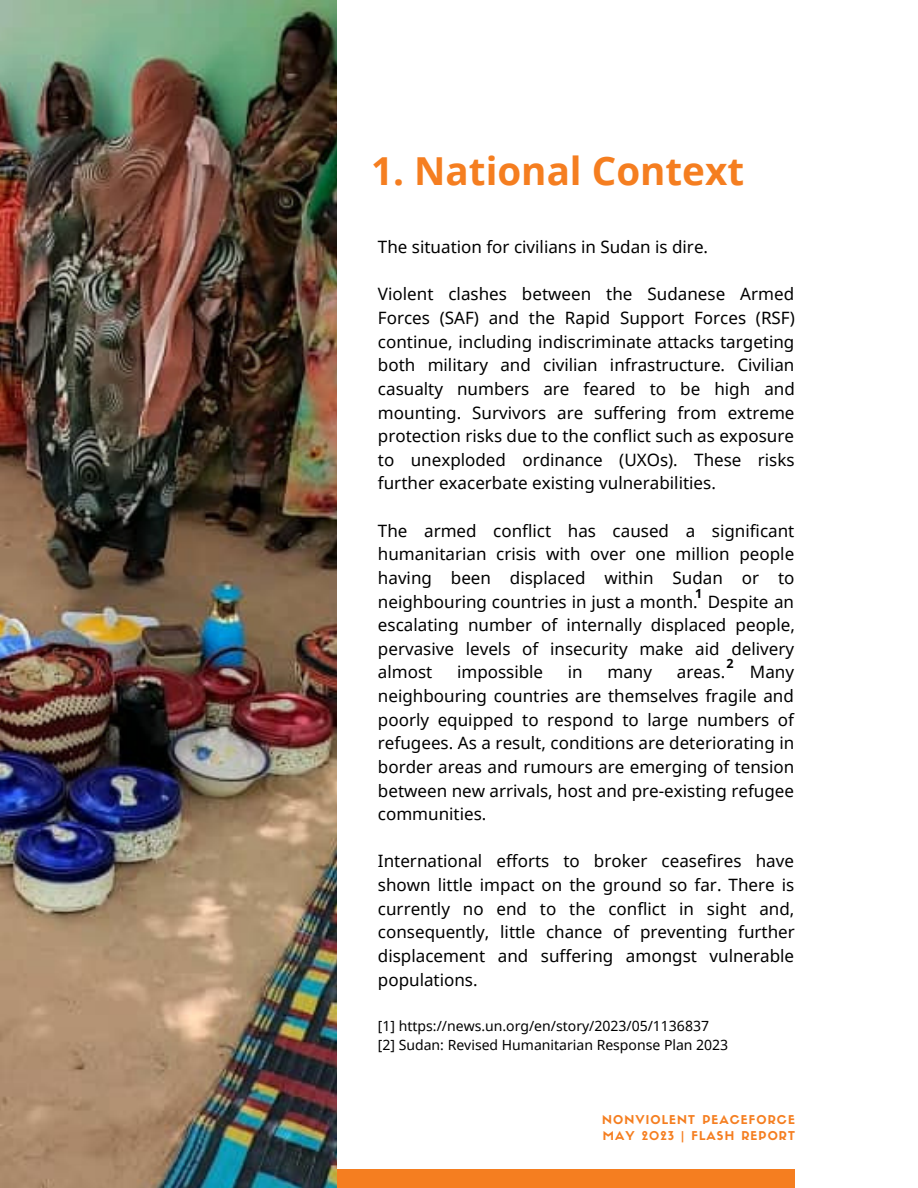
<style>
.page{position:relative;width:918px;height:1188px;background:#fff}
.page>*{position:absolute;margin:0;border:0;box-sizing:border-box;transform-origin:0 0}
.t1{font:700 38.55px "Noto Sans";color:#f57e20}
.t2{font:16.95px/23.7px "Noto Sans";color:#000;text-align:justify}
.t3{font:13.95px/19.2px "Noto Sans";color:#000}
.t4{font:700 12.45px "Noto Sans";color:#000}
.t5{font:12px/15.9px "Sifonn Basic";letter-spacing:.09em;color:#f57e20}
</style>
<div class="page">
<div style="left:123px;top:1170px;width:672px;height:18px;background:#f57e20"></div>
<img style="left:0;top:0;width:337px;height:1188px">
<h1 class="t1" style="left:371px;top:144px;width:374px">1. National Context</h1>
<p class="t2" style="left:378px;top:235px;width:332px">The situation for civilians in Sudan is dire.</p>
<p class="t2" style="left:378px;top:282px;width:418px">Violent clashes between the Sudanese Armed Forces (SAF) and the Rapid Support Forces (RSF) continue, including indiscriminate attacks targeting both military and civilian infrastructure. Civilian casualty numbers are feared to be high and mounting. Survivors are suffering from extreme protection risks due to the conflict such as exposure to unexploded ordinance (UXOs). These risks further exacerbate existing vulnerabilities.</p>
<p class="t2" style="left:378px;top:518px;width:419px">The armed conflict has caused a significant humanitarian crisis with over one million people having been displaced within Sudan or to neighbouring countries in just a month. Despite an escalating number of internally displaced people, pervasive levels of insecurity make aid delivery almost</p>
<p class="t4" style="left:695px;top:585px;width:9px">1</p>
<p class="t4" style="left:726px;top:655px;width:9px">2</p>
<p class="t2" style="left:457px;top:660px;width:88px">impossible</p>
<p class="t2" style="left:568px;top:660px;width:16px">in</p>
<p class="t2" style="left:607px;top:660px;width:46px">many</p>
<p class="t2" style="left:677px;top:660px;width:50px">areas.</p>
<p class="t2" style="left:378px;top:660px;width:418px;text-indent:372px">Many neighbouring countries are themselves fragile and poorly equipped to respond to large numbers of refugees. As a result, conditions are deteriorating in border areas and rumours are emerging of tension between new arrivals, host and pre-existing refugee communities.</p>
<p class="t2" style="left:378px;top:849px;width:418px">International efforts to broker ceasefires have shown little impact on the ground so far. There is currently no end to the conflict in sight and, consequently, little chance of preventing further displacement and suffering amongst vulnerable populations.</p>
<p class="t3" style="left:378px;top:1016px;width:352px">[1] https://news.un.org/en/story/2023/05/1136837 [2] Sudan: Revised Humanitarian Response Plan 2023</p>
<p class="t5" style="left:602px;top:1111px;width:194px">NONVIOLENT PEACEFORCE<br>MAY 2023 | FLASH REPORT</p>
</div>
